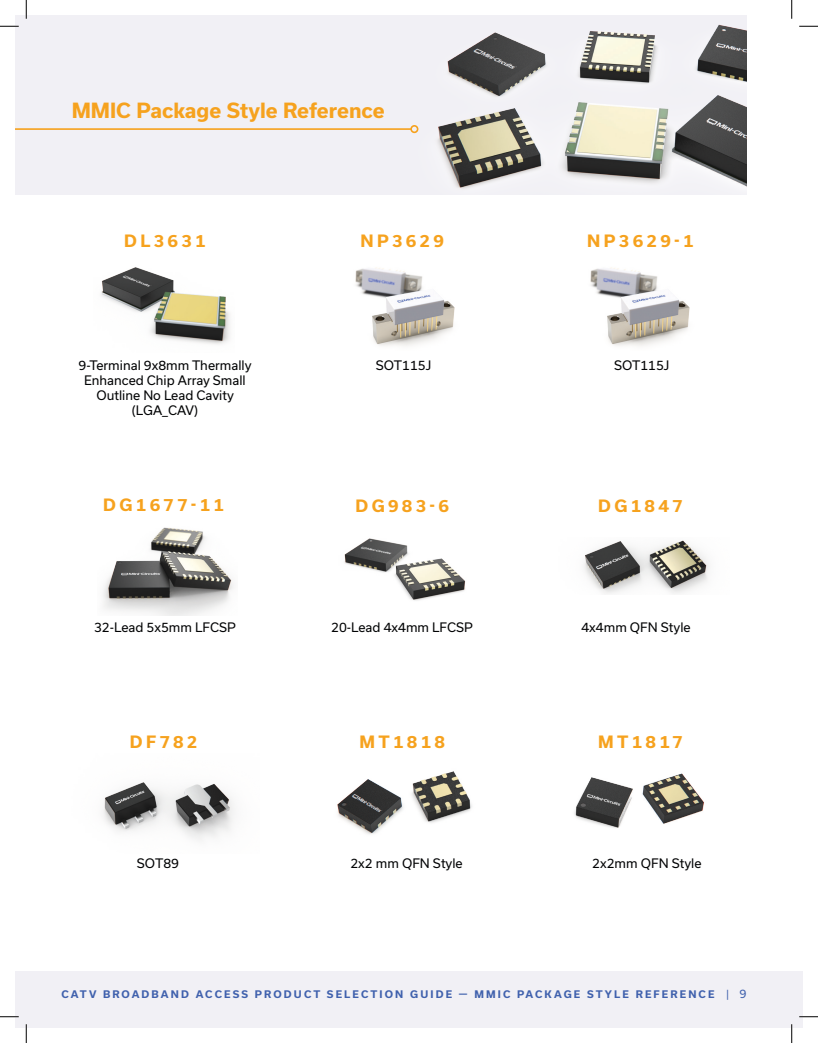
<style>
.page{position:relative;width:818px;height:1043px;background:#fff}
.page>*{position:absolute;margin:0;border:0;box-sizing:border-box;transform-origin:0 0}
.t1{font:700 20px "Usual";color:#f6a21e}
.t2{font:700 16.25px "Usual";letter-spacing:.2em;color:#f6a21e}
.t3{font:12.5px/15px "Usual";color:#020304;text-align:center}
.t4{font:11.25px "Usual";color:#4061ad}
.Body_Copy{font:700 10px "Usual";letter-spacing:.215em;color:#4061ad}
.s1{font-weight:400}
</style>
<div class="page">
<div style="left:15px;top:15px;width:731px;height:179px;background:#f1f0f5"></div>
<img style="left:418px;top:24px;width:328px;height:165px">
<div style="left:15px;top:971px;width:787px;height:57px;background:#f1f0f5"></div>
<hr style="left:15px;top:128px;width:396px;height:2px;background:#f6a21e">
<div style="left:410px;top:125px;width:8px;height:8px;border:2px solid #f6a21e;border-radius:50%"></div>
<img style="left:101px;top:267px;width:129px;height:78px">
<img style="left:103px;top:527px;width:131px;height:88px">
<img style="left:103px;top:782px;width:132px;height:59px">
<img style="left:337px;top:771px;width:135px;height:63px">
<img style="left:574px;top:773px;width:130px;height:55px">
<img style="left:344px;top:538px;width:122px;height:63px">
<img style="left:355px;top:267px;width:100px;height:79px">
<img style="left:590px;top:267px;width:100px;height:79px">
<img style="left:584px;top:540px;width:125px;height:54px">
<svg style="left:0;top:25px;width:19px;height:2px"></svg>
<svg style="left:799px;top:25px;width:19px;height:2px"></svg>
<svg style="left:0;top:1016px;width:19px;height:1px"></svg>
<svg style="left:799px;top:1015px;width:19px;height:2px"></svg>
<svg style="left:25px;top:0;width:2px;height:19px"></svg>
<svg style="left:25px;top:1024px;width:2px;height:18px"></svg>
<svg style="left:791px;top:0;width:1px;height:19px"></svg>
<svg style="left:791px;top:1024px;width:1px;height:18px"></svg>
<p class="t1" style="left:72px;top:99px;width:314px">MMIC Package Style Reference</p>
<p class="t2" style="left:124px;top:232px;width:83px">DL3631</p>
<p class="t2" style="left:360px;top:232px;width:85px">NP3629</p>
<p class="t2" style="left:587px;top:232px;width:108px">NP3629-1</p>
<p class="t3" style="left:79px;top:357px;width:174px">9-Terminal 9x8mm Thermally<br>Enhanced Chip Array Small<br>Outline No Lead Cavity</p>
<p class="t3" style="left:132px;top:402px;width:68px">(LGA_CAV)</p>
<p class="t3" style="left:376px;top:357px;width:57px">SOT115J</p>
<p class="t3" style="left:614px;top:357px;width:57px">SOT115J</p>
<p class="t2" style="left:103px;top:495px;width:122px">DG1677-11</p>
<p class="t2" style="left:355px;top:496px;width:95px">DG983-6</p>
<p class="t2" style="left:598px;top:496px;width:86px">DG1847</p>
<p class="t3" style="left:94px;top:619px;width:143px">32-Lead 5x5mm LFCSP</p>
<p class="t3" style="left:331px;top:619px;width:143px">20-Lead 4x4mm LFCSP</p>
<p class="t3" style="left:581px;top:619px;width:111px">4x4mm QFN Style</p>
<p class="t2" style="left:130px;top:732px;width:69px">DF782</p>
<p class="t2" style="left:359px;top:733px;width:87px">MT1818</p>
<p class="t2" style="left:598px;top:733px;width:86px">MT1817</p>
<p class="t3" style="left:137px;top:855px;width:44px">SOT89</p>
<p class="t3" style="left:350px;top:855px;width:114px">2x2 mm QFN Style</p>
<p class="t3" style="left:592px;top:855px;width:111px">2x2mm QFN Style</p>
<p class="Body_Copy" style="left:61px;top:988px;width:669px">CATV BROADBAND ACCESS PRODUCT SELECTION GUIDE — MMIC PACKAGE STYLE REFERENCE <span class="s1">|</span></p>
<p class="t4" style="left:739px;top:987px;width:9px">9</p>
</div>
